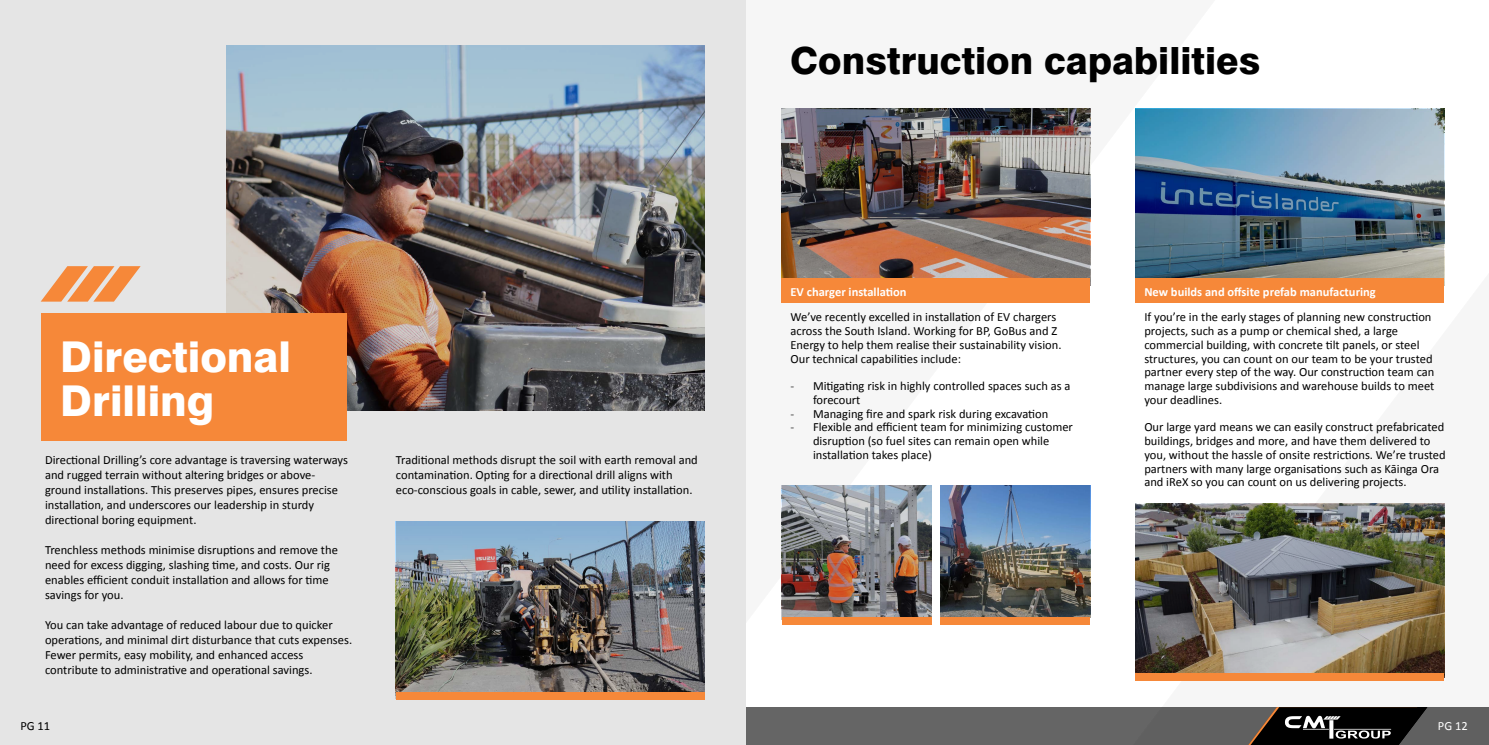
<style>
.page{position:relative;width:1489px;height:745px;background:#fff}
.page>*{position:absolute;margin:0;border:0;box-sizing:border-box;transform-origin:0 0}
.t1{font:800 42.5px/43.8px "Swiss 721 BT";color:#fff}
.t2{font:800 37.5px "Swiss 721 BT";color:#000}
.t3{font:12.5px/13.8px "Calibri";color:#000}
.t4{font:700 12.5px "Calibri";color:#fff}
.t5{font:12.5px "Calibri";color:#fff}
.s1{font-weight:300}
</style>
<div class="page">
<svg style="left:1020px;top:108px;width:425px;height:573px"></svg>
<div style="left:744px;top:706px;width:744px;height:38px;background:#656565"></div>
<div style="left:0;top:0;width:745px;height:744px;background:#e5e5e5"></div>
<img style="left:226px;top:45px;width:478px;height:365px">
<div style="left:41px;top:312px;width:305px;height:128px;background:#f68839"></div>
<svg style="left:41px;top:266px;width:100px;height:35px"></svg>
<svg style="left:1246px;top:706px;width:181px;height:38px"></svg>
<img style="left:781px;top:108px;width:309px;height:170px">
<img style="left:940px;top:485px;width:149px;height:132px">
<div style="left:781px;top:278px;width:309px;height:24px;background:#f68839"></div>
<img style="left:1135px;top:109px;width:308px;height:169px">
<div style="left:1135px;top:278px;width:308px;height:25px;background:#f68839"></div>
<img style="left:781px;top:485px;width:150px;height:132px">
<div style="left:781px;top:617px;width:150px;height:7px;background:#f68839"></div>
<div style="left:940px;top:617px;width:149px;height:7px;background:#f68839"></div>
<img style="left:396px;top:521px;width:308px;height:170px">
<div style="left:396px;top:691px;width:308px;height:8px;background:#f68839"></div>
<img style="left:1135px;top:503px;width:308px;height:169px">
<div style="left:1135px;top:672px;width:308px;height:8px;background:#f68839"></div>
<h1 class="t1" style="left:60px;top:334px;width:232px">Directional<br>Drilling</h1>
<p class="t3" style="left:45px;top:452px;width:304px;line-height:15px">Directional Drilling’s core advantage is traversing waterways and rugged terrain without altering bridges or above&shy;ground installations. This preserves pipes, ensures precise installation, and underscores our leadership in sturdy directional boring equipment.</p>
<p class="t3" style="left:45px;top:542px;width:294px;line-height:15px">Trenchless methods minimise disruptions and remove the need for excess digging, slashing time, and costs. Our rig enables efficient conduit installation and allows for time savings for you.</p>
<p class="t3" style="left:45px;top:617px;width:308px;line-height:15px">You can take advantage of reduced labour due to quicker operations, and minimal dirt disturbance that cuts expenses.<br>Fewer permits, easy mobility, and enhanced access contribute to administrative and operational savings.</p>
<p class="t3" style="left:20px;top:718px;width:31px">PG 11</p>
<p class="t3" style="left:396px;top:452px;width:303px;line-height:15px">Traditional methods disrupt the soil with earth removal and contamination. Opting for a directional drill aligns with eco-conscious goals in cable, sewer, and utility installation.</p>
<h2 class="t2" style="left:790px;top:37px;width:471px">Construction capabilities</h2>
<p class="t4" style="left:790px;top:282px;width:118px">EV charger installation</p>
<p class="t3" style="left:790px;top:310px;width:272px">We’ve recently excelled in installation of EV chargers across the South Island. Working for BP, GoBus and Z Energy to help them realise their sustainability vision.<br>Our technical capabilities include:</p>
<p class="t3" style="left:813px;top:378px;width:259px;text-indent:-22px"><span class="s1">-</span> Mitigating risk in highly controlled spaces such as a forecourt</p>
<p class="t3" style="left:790px;top:406px;width:259px"><span class="s1">-</span> Managing fire and spark risk during excavation</p>
<p class="t3" style="left:813px;top:420px;width:261px;text-indent:-22px"><span class="s1">-</span> Flexible and efficient team for minimizing customer disruption (so fuel sites can remain open while installation takes place)</p>
<p class="t4" style="left:1144px;top:282px;width:233px">New builds and offsite prefab manufacturing</p>
<p class="t3" style="left:1144px;top:310px;width:291px">If you’re in the early stages of planning new construction projects, such as a pump or chemical shed, a large commercial building, with concrete tilt panels, or steel structures, you can count on our team to be your trusted partner every step of the way. Our construction team can manage large subdivisions and warehouse builds to meet your deadlines.</p>
<p class="t3" style="left:1144px;top:420px;width:303px">Our large yard means we can easily construct prefabricated buildings, bridges and more, and have them delivered to you, without the hassle of onsite restrictions. We’re trusted partners with many large organisations such as Kāinga Ora and iReX so you can count on us delivering projects.</p>
<p class="t5" style="left:1437px;top:717px;width:31px">PG 12</p>
</div>
